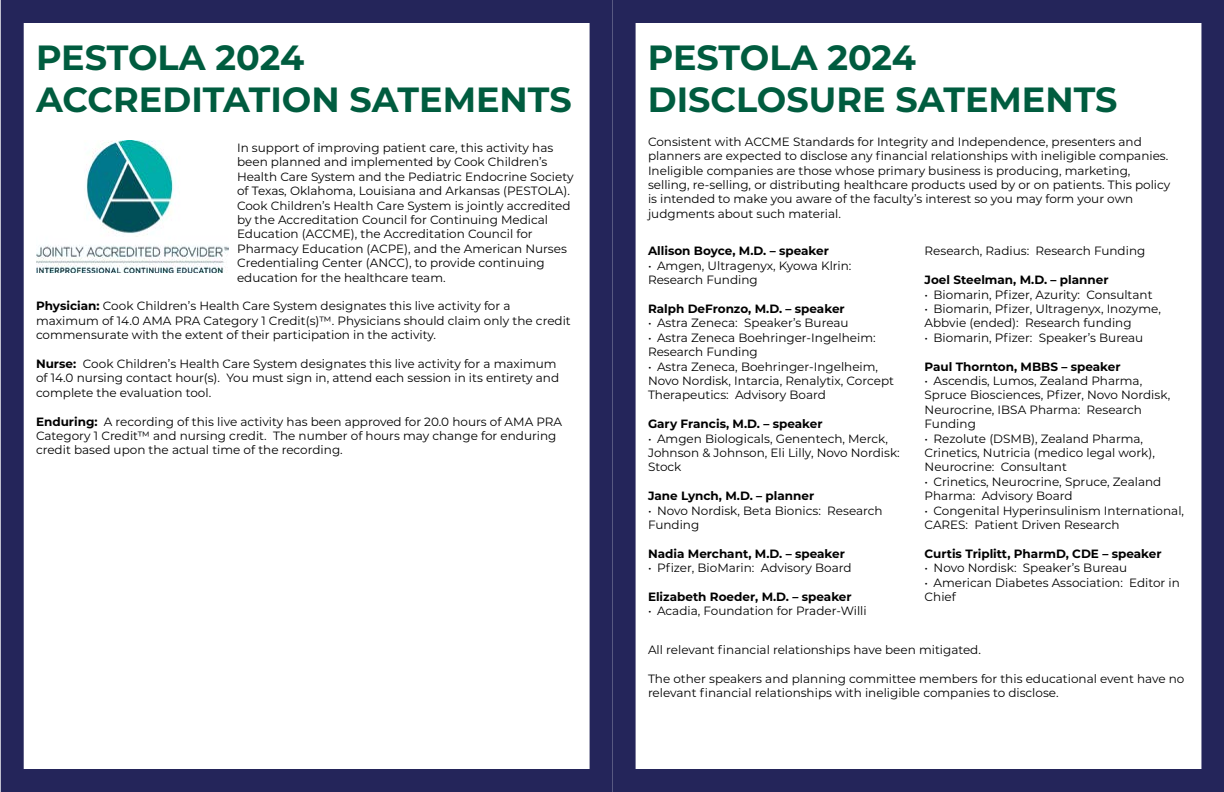
<style>
.page{position:relative;width:1224px;height:792px;background:#fff}
.page>*{position:absolute;margin:0;border:0;box-sizing:border-box;transform-origin:0 0}
.t1{font:700 35px/42px "Montserrat";color:#005c3f}
.t2{font:12px/14.4px "Montserrat";color:#000}
.t3{font:700 12px "Montserrat";color:#000}
.s1{font-weight:700}
</style>
<div class="page">
<div style="left:1px;top:0;width:612px;height:792px;border:23px solid #24255a"></div>
<div style="left:613px;top:0;width:611px;height:792px;border:23px solid #24255a"></div>
<img style="left:36px;top:140px;width:192px;height:132px">
<h1 class="t1" style="left:36px;top:35px;width:537px">PESTOLA 2024<br>ACCREDITATION SATEMENTS</h1>
<h1 class="t1" style="left:648px;top:35px;width:471px">PESTOLA 2024<br>DISCLOSURE SATEMENTS</h1>
<p class="t2" style="left:237px;top:140px;width:338px">In support of improving patient care, this activity has been planned and implemented by Cook Children’s Health Care System and the Pediatric Endocrine Society of Texas, Oklahoma, Louisiana and Arkansas (PESTOLA).<br>Cook Children’s Health Care System is jointly accredited by the Accreditation Council for Continuing Medical Education (ACCME), the Accreditation Council for Pharmacy Education (ACPE), and the American Nurses Credentialing Center (ANCC), to provide continuing education for the healthcare team.</p>
<p class="t2" style="left:36px;top:299px;width:536px"><span class="s1">Physician:</span> Cook Children’s Health Care System designates this live activity for a maximum of 14.0 AMA PRA Category 1 Credit(s)™. Physicians should claim only the credit commensurate with the extent of their participation in the activity.</p>
<p class="t2" style="left:36px;top:356px;width:525px"><span class="s1">Nurse:</span> Cook Children’s Health Care System designates this live activity for a maximum of 14.0 nursing contact hour(s). You must sign in, attend each session in its entirety and complete the evaluation tool.</p>
<p class="t2" style="left:36px;top:414px;width:528px"><span class="s1">Enduring:</span> A recording of this live activity has been approved for 20.0 hours of AMA PRA<br>Category 1 Credit™ and nursing credit. The number of hours may change for enduring credit based upon the actual time of the recording.</p>
<p class="t2" style="left:648px;top:134px;width:524px">Consistent with ACCME Standards for Integrity and Independence, presenters and planners are expected to disclose any financial relationships with ineligible companies.<br>Ineligible companies are those whose primary business is producing, marketing, selling, re-selling, or distributing healthcare products used by or on patients. This policy is intended to make you aware of the faculty’s interest so you may form your own judgments about such material.</p>
<p class="t3" style="left:648px;top:242px;width:182px">Allison Boyce, M.D. – speaker</p>
<p class="t2" style="left:648px;top:258px;width:205px">• Amgen, Ultragenyx, Kyowa Klrin:<br>Research Funding</p>
<p class="t3" style="left:648px;top:300px;width:198px">Ralph DeFronzo, M.D. – speaker</p>
<p class="t2" style="left:648px;top:315px;width:202px">• Astra Zeneca: Speaker’s Bureau</p>
<p class="t2" style="left:648px;top:330px;width:229px">• Astra Zeneca Boehringer-Ingelheim:<br>Research Funding</p>
<p class="t2" style="left:648px;top:359px;width:248px">• Astra Zeneca, Boehringer-Ingelheim,<br>Novo Nordisk, Intarcia, Renalytix, Corcept<br>Therapeutics: Advisory Board</p>
<p class="t3" style="left:648px;top:415px;width:176px">Gary Francis, M.D. – speaker</p>
<p class="t2" style="left:648px;top:431px;width:253px">• Amgen Biologicals, Genentech, Merck,<br>Johnson &amp; Johnson, Eli Lilly, Novo Nordisk:<br>Stock</p>
<p class="t3" style="left:648px;top:487px;width:168px">Jane Lynch, M.D. – planner</p>
<p class="t2" style="left:648px;top:503px;width:236px">• Novo Nordisk, Beta Bionics: Research<br>Funding</p>
<p class="t3" style="left:648px;top:545px;width:198px">Nadia Merchant, M.D. – speaker</p>
<p class="t2" style="left:648px;top:560px;width:205px">• Pfizer, BioMarin: Advisory Board</p>
<p class="t3" style="left:648px;top:588px;width:205px">Elizabeth Roeder, M.D. – speaker</p>
<p class="t2" style="left:648px;top:603px;width:220px">• Acadia, Foundation for Prader-Willi</p>
<p class="t2" style="left:925px;top:243px;width:222px">Research, Radius: Research Funding</p>
<p class="t3" style="left:925px;top:271px;width:186px">Joel Steelman, M.D. – planner</p>
<p class="t2" style="left:925px;top:287px;width:230px">• Biomarin, Pfizer, Azurity: Consultant</p>
<p class="t2" style="left:925px;top:301px;width:238px">• Biomarin, Pfizer, Ultragenyx, Inozyme,<br>Abbvie (ended): Research funding</p>
<p class="t2" style="left:925px;top:330px;width:220px">• Biomarin, Pfizer: Speaker’s Bureau</p>
<p class="t3" style="left:925px;top:358px;width:198px">Paul Thornton, MBBS – speaker</p>
<p class="t2" style="left:925px;top:373px;width:247px">• Ascendis, Lumos, Zealand Pharma,<br>Spruce Biosciences, Pfizer, Novo Nordisk,<br>Neurocrine, IBSA Pharma: Research<br>Funding</p>
<p class="t2" style="left:925px;top:431px;width:232px">• Rezolute (DSMB), Zealand Pharma,<br>Crinetics, Nutricia (medico legal work),<br>Neurocrine: Consultant</p>
<p class="t2" style="left:925px;top:474px;width:238px">• Crinetics, Neurocrine, Spruce, Zealand<br>Pharma: Advisory Board</p>
<p class="t2" style="left:925px;top:503px;width:261px">• Congenital Hyperinsulinism International,<br>CARES: Patient Driven Research</p>
<p class="t3" style="left:925px;top:545px;width:239px">Curtis Triplitt, PharmD, CDE – speaker</p>
<p class="t2" style="left:925px;top:560px;width:204px">• Novo Nordisk: Speaker’s Bureau</p>
<p class="t2" style="left:925px;top:575px;width:257px">• American Diabetes Association: Editor in<br>Chief</p>
<p class="t2" style="left:648px;top:642px;width:335px">All relevant financial relationships have been mitigated.</p>
<p class="t2" style="left:648px;top:671px;width:538px">The other speakers and planning committee members for this educational event have no relevant financial relationships with ineligible companies to disclose.</p>
</div>
